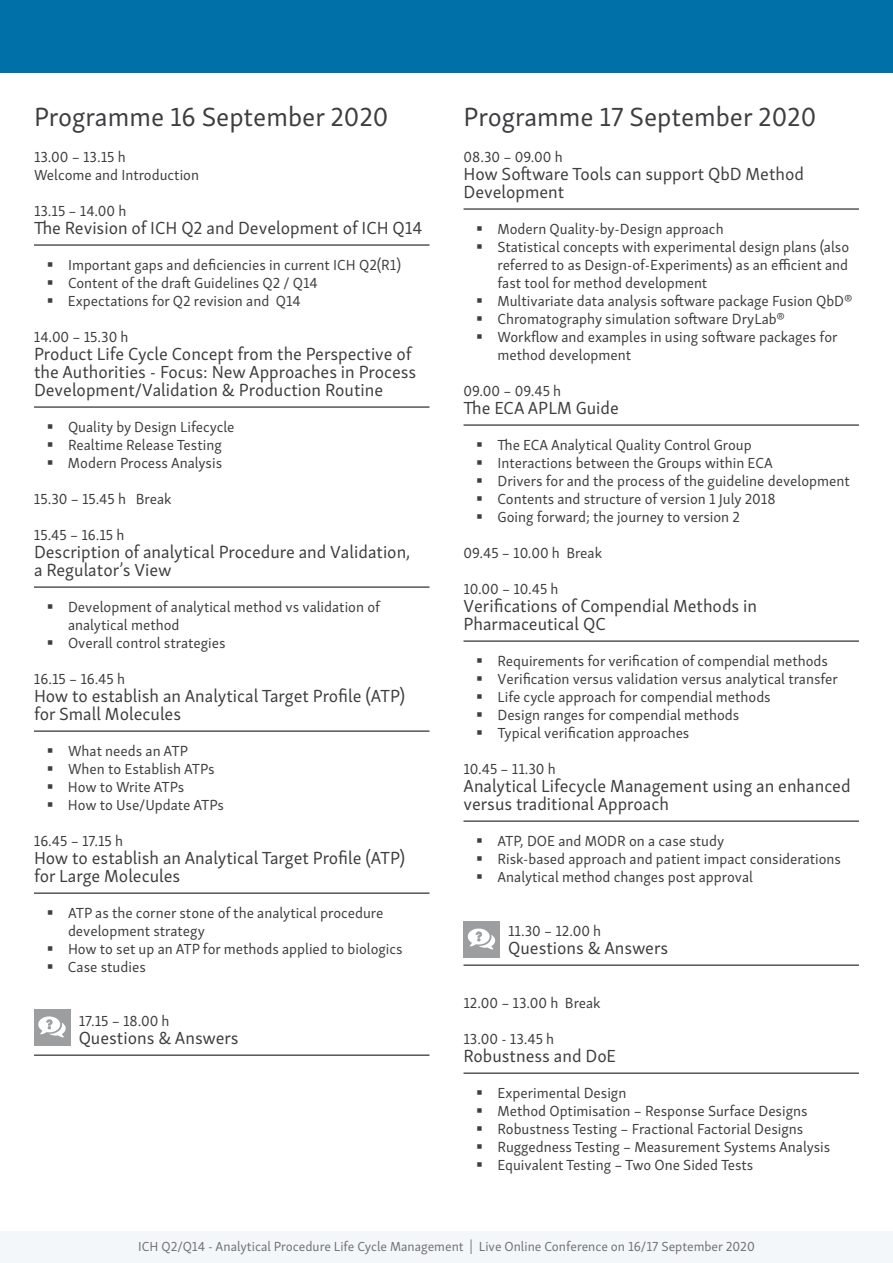
<style>
.page{position:relative;width:893px;height:1263px;background:#fff}
.page>*{position:absolute;margin:0;border:0;box-sizing:border-box;transform-origin:0 0}
.t1{font:27px "Skolar Sans Latn";color:#3e3d40}
.t2{font:18px/18px "Skolar Sans Latn";color:#3e3d40}
.t3{font:15px/18px "Skolar Sans Latn";color:#3e3d40}
.t4{font:13.5px "Skolar Sans Latn";color:#707172}
</style>
<div class="page">
<div style="left:0;top:0;width:893px;height:72px;background:#0070a9"></div>
<hr style="left:34px;top:245px;width:395px;height:1px;background:#000">
<hr style="left:34px;top:407px;width:395px;height:1px;background:#000">
<hr style="left:34px;top:587px;width:395px;height:1px;background:#000">
<hr style="left:34px;top:731px;width:395px;height:1px;background:#000">
<hr style="left:34px;top:893px;width:395px;height:1px;background:#000">
<hr style="left:34px;top:1055px;width:395px;height:1px;background:#000">
<div style="left:34px;top:1009px;width:36px;height:36px;background:#9c9e9f"></div>
<svg style="left:38px;top:1016px;width:28px;height:21px"></svg>
<hr style="left:463px;top:209px;width:396px;height:1px;background:#000">
<hr style="left:463px;top:425px;width:396px;height:1px;background:#000">
<hr style="left:463px;top:641px;width:396px;height:1px;background:#000">
<hr style="left:463px;top:821px;width:396px;height:1px;background:#000">
<hr style="left:463px;top:965px;width:396px;height:1px;background:#000">
<hr style="left:463px;top:1073px;width:396px;height:1px;background:#000">
<div style="left:463px;top:921px;width:37px;height:36px;background:#9c9e9f"></div>
<svg style="left:467px;top:928px;width:28px;height:21px"></svg>
<div style="left:0;top:1231px;width:893px;height:32px;background:#f4f7fa"></div>
<h1 class="t1" style="left:34px;top:96px;width:356px">Programme 16 September 2020</h1>
<p class="t3" style="left:34px;top:147px;width:167px">13.00 – 13.15 h<br>Welcome and Introduction</p>
<p class="t3" style="left:34px;top:201px;width:94px">13.15 – 14.00 h</p>
<p class="t2" style="left:34px;top:217px;width:390px">The Revision of ICH Q2 and Development of ICH Q14</p>
<p class="t3" style="left:68px;top:255px;width:335px">Important gaps and deficiencies in current ICH Q2(R1)<br>Content of the draft Guidelines Q2 / Q14<br>Expectations for Q2 revision and Q14</p>
<p class="t3" style="left:34px;top:327px;width:96px">14.00 – 15.30 h</p>
<p class="t2" style="left:34px;top:343px;width:384px">Product Life Cycle Concept from the Perspective of the Authorities - Focus: New Approaches in Process<br>Development/Validation &amp; Production Routine</p>
<p class="t3" style="left:68px;top:417px;width:168px">Quality by Design Lifecycle<br>Realtime Release Testing<br>Modern Process Analysis</p>
<p class="t3" style="left:34px;top:489px;width:139px">15.30 – 15.45 h Break</p>
<p class="t3" style="left:34px;top:525px;width:92px">15.45 – 16.15 h</p>
<p class="t2" style="left:34px;top:541px;width:378px">Description of analytical Procedure and Validation, a Regulator’s View</p>
<p class="t3" style="left:68px;top:597px;width:313px">Development of analytical method vs validation of analytical method<br>Overall control strategies</p>
<p class="t3" style="left:34px;top:669px;width:93px">16.15 – 16.45 h</p>
<p class="t2" style="left:34px;top:685px;width:373px">How to establish an Analytical Target Profile (ATP) for Small Molecules</p>
<p class="t3" style="left:68px;top:741px;width:158px">What needs an ATP<br>When to Establish ATPs<br>How to Write ATPs<br>How to Use/Update ATPs</p>
<p class="t3" style="left:34px;top:831px;width:91px">16.45 – 17.15 h</p>
<p class="t2" style="left:34px;top:847px;width:373px">How to establish an Analytical Target Profile (ATP) for Large Molecules</p>
<p class="t3" style="left:68px;top:903px;width:336px">ATP as the corner stone of the analytical procedure development strategy<br>How to set up an ATP for methods applied to biologics Case studies</p>
<p class="t3" style="left:79px;top:1011px;width:92px">17.15 – 18.00 h</p>
<p class="t2" style="left:79px;top:1027px;width:162px">Questions &amp; Answers</p>
<h1 class="t1" style="left:463px;top:96px;width:354px">Programme 17 September 2020</h1>
<p class="t3" style="left:463px;top:147px;width:101px">08.30 – 09.00 h</p>
<p class="t2" style="left:463px;top:163px;width:342px">How Software Tools can support QbD Method<br>Development</p>
<p class="t3" style="left:497px;top:219px;width:356px">Modern Quality-by-Design approach<br>Statistical concepts with experimental design plans (also referred to as Design-of-Experiments) as an efficient and fast tool for method development<br>Multivariate data analysis software package Fusion QbD® Chromatography simulation software DryLab®<br>Workflow and examples in using software packages for method development</p>
<p class="t3" style="left:463px;top:381px;width:99px">09.00 – 09.45 h</p>
<p class="t2" style="left:463px;top:397px;width:157px">The ECA APLM Guide</p>
<p class="t3" style="left:497px;top:435px;width:354px">The ECA Analytical Quality Control Group<br>Interactions between the Groups within ECA<br>Drivers for and the process of the guideline development Contents and structure of version 1 July 2018<br>Going forward; the journey to version 2</p>
<p class="t3" style="left:463px;top:543px;width:140px">09.45 – 10.00 h Break</p>
<p class="t3" style="left:463px;top:579px;width:97px">10.00 – 10.45 h</p>
<p class="t2" style="left:463px;top:595px;width:295px">Verifications of Compendial Methods in<br>Pharmaceutical QC</p>
<p class="t3" style="left:497px;top:651px;width:342px">Requirements for verification of compendial methods Verification versus validation versus analytical transfer Life cycle approach for compendial methods<br>Design ranges for compendial methods<br>Typical verification approaches</p>
<p class="t3" style="left:463px;top:759px;width:94px">10.45 – 11.30 h</p>
<p class="t2" style="left:463px;top:775px;width:389px">Analytical Lifecycle Management using an enhanced versus traditional Approach</p>
<p class="t3" style="left:497px;top:831px;width:345px">ATP, DOE and MODR on a case study<br>Risk-based approach and patient impact considerations<br>Analytical method changes post approval</p>
<p class="t3" style="left:508px;top:921px;width:95px">11.30 – 12.00 h</p>
<p class="t2" style="left:508px;top:937px;width:162px">Questions &amp; Answers</p>
<p class="t3" style="left:463px;top:993px;width:139px">12.00 – 13.00 h Break</p>
<p class="t3" style="left:463px;top:1029px;width:92px">13.00 - 13.45 h</p>
<p class="t2" style="left:463px;top:1045px;width:154px">Robustness and DoE</p>
<p class="t3" style="left:497px;top:1083px;width:334px">Experimental Design<br>Method Optimisation – Response Surface Designs Robustness Testing – Fractional Factorial Designs Ruggedness Testing – Measurement Systems Analysis Equivalent Testing – Two One Sided Tests</p>
<p class="t4" style="left:138px;top:1236px;width:618px">ICH Q2/Q14 - Analytical Procedure Life Cycle Management | Live Online Conference on 16/17 September 2020</p>
</div>
